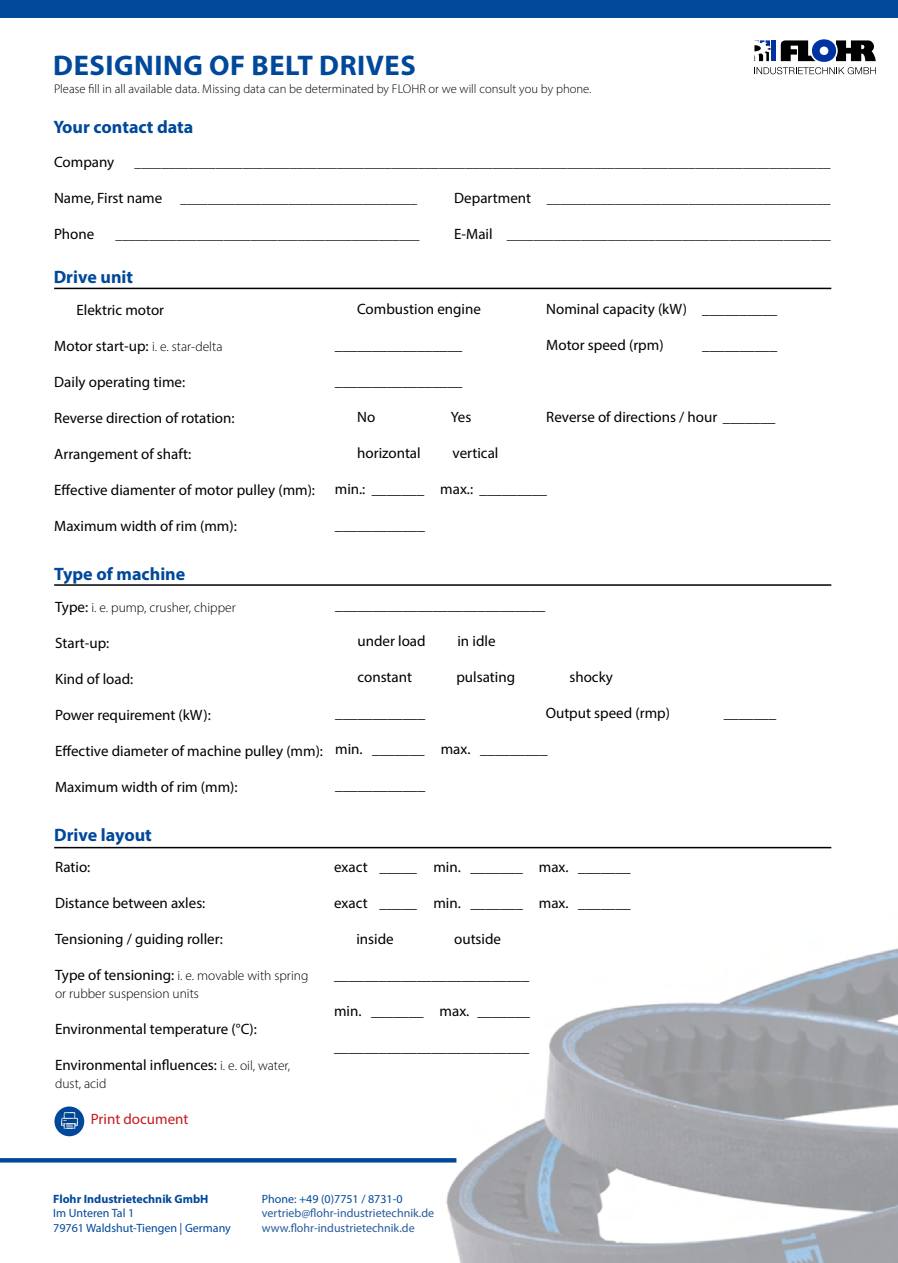
<style>
.page{position:relative;width:898px;height:1263px;background:#fff}
.page>*{position:absolute;margin:0;border:0;box-sizing:border-box;transform-origin:0 0}
.t1{font:700 28.5px "Myriad Pro";letter-spacing:.02em;color:#00489a}
.t2{font:700 18px "Myriad Pro";color:#00489a}
.t3{font:15px "Myriad Pro";color:#000}
.t4{font:15px "Myriad Pro";color:#c51a1b}
.t5{font:13.5px "Myriad Pro";color:#000}
.t6{font:13.5px/18px "Myriad Variable Concept";color:#000}
.t7{font:12.6px "Myriad Variable Concept";color:#000}
.t8{font:12px/14.4px "Myriad Pro";color:#00489a}
.t9{font:12px/14.4px "Myriad Pro";color:#275b9b}
.t10{font:700 12px "Myriad Pro";color:#00489a}
.s1{font-size:15px}
.s2{font-family:"Myriad Variable Concept";font-size:13.5px}
.s3{font-family:"Myriad Pro";font-size:15px}
</style>
<div class="page">
<svg style="left:754px;top:39px;width:121px;height:35px"></svg>
<img style="left:440px;top:846px;width:457px;height:417px">
<div style="left:0;top:0;width:897px;height:17px;background:#00489a"></div>
<hr style="left:54px;top:288px;width:777px;height:1px;background:#000">
<hr style="left:54px;top:584px;width:777px;height:2px;background:#000">
<hr style="left:54px;top:847px;width:777px;height:1px;background:#000">
<svg style="left:0;top:1158px;width:456px;height:4px;fill:#00489a"></svg>
<div style="left:54px;top:1106px;width:30px;height:30px;background:#00489a;border-radius:50%"></div>
<img style="left:61px;top:1113px;width:16px;height:16px">
<h1 class="t1" style="left:53px;top:47px;width:364px">DESIGNING OF BELT DRIVES</h1>
<p class="t7" style="left:54px;top:81px;width:538px">Please fill in all available data. Missing data can be determinated by FLOHR or we will consult you by phone.</p>
<p class="t2" style="left:53px;top:115px;width:141px">Your contact data</p>
<p class="t3" style="left:54px;top:153px;width:62px">Company</p>
<p class="t5" style="left:135px;top:154px;width:697px">_______________________________________________________________________________________________________</p>
<p class="t3" style="left:54px;top:189px;width:110px">Name, First name</p>
<p class="t5" style="left:180px;top:190px;width:238px">___________________________________</p>
<p class="t3" style="left:54px;top:225px;width:42px">Phone</p>
<p class="t5" style="left:115px;top:226px;width:305px">_____________________________________________</p>
<p class="t5" style="left:454px;top:190px;width:378px"><span class="s1">Department</span> __________________________________________</p>
<p class="t5" style="left:454px;top:226px;width:378px"><span class="s1">E-Mail</span> ________________________________________________</p>
<p class="t2" style="left:54px;top:265px;width:81px">Drive unit</p>
<p class="t3" style="left:76px;top:301px;width:89px">Elektric motor</p>
<p class="t3" style="left:54px;top:337px;width:170px">Motor start-up: <span class="s2">i. e. star-delta</span></p>
<p class="t3" style="left:54px;top:373px;width:132px">Daily operating time:</p>
<p class="t3" style="left:54px;top:409px;width:182px">Reverse direction of rotation:</p>
<p class="t3" style="left:54px;top:445px;width:138px">Arrangement of shaft:</p>
<p class="t3" style="left:54px;top:481px;width:262px">Effective diamenter of motor pulley (mm):</p>
<p class="t3" style="left:54px;top:517px;width:184px">Maximum width of rim (mm):</p>
<p class="t3" style="left:357px;top:300px;width:125px">Combustion engine</p>
<p class="t3" style="left:335px;top:336px;width:129px">_________________</p>
<p class="t3" style="left:335px;top:372px;width:129px">_________________</p>
<p class="t3" style="left:357px;top:408px;width:20px">No</p>
<p class="t3" style="left:451px;top:408px;width:22px">Yes</p>
<p class="t3" style="left:357px;top:444px;width:65px">horizontal</p>
<p class="t3" style="left:452px;top:444px;width:47px">vertical</p>
<p class="t3" style="left:335px;top:480px;width:214px">min.: _______ max.: _________</p>
<p class="t3" style="left:335px;top:516px;width:91px">____________</p>
<p class="t3" style="left:546px;top:300px;width:232px">Nominal capacity (kW) __________</p>
<p class="t3" style="left:546px;top:336px;width:119px">Motor speed (rpm)</p>
<p class="t3" style="left:702px;top:336px;width:76px">__________</p>
<p class="t3" style="left:546px;top:408px;width:231px">Reverse of directions / hour _______</p>
<p class="t2" style="left:54px;top:562px;width:133px">Type of machine</p>
<p class="t6" style="left:55px;top:598px;width:182px"><span class="s3">Type:</span> i. e. pump, crusher, chipper</p>
<p class="t3" style="left:55px;top:633px;width:56px">Start-up:</p>
<p class="t3" style="left:55px;top:669px;width:80px">Kind of load:</p>
<p class="t3" style="left:55px;top:705px;width:157px">Power requirement (kW):</p>
<p class="t3" style="left:55px;top:741px;width:269px">Effective diameter of machine pulley (mm):</p>
<p class="t3" style="left:55px;top:777px;width:184px">Maximum width of rim (mm):</p>
<p class="t3" style="left:335px;top:596px;width:211px">____________________________</p>
<p class="t3" style="left:357px;top:632px;width:70px">under load</p>
<p class="t3" style="left:457px;top:632px;width:40px">in idle</p>
<p class="t3" style="left:357px;top:668px;width:56px">constant</p>
<p class="t3" style="left:456px;top:668px;width:60px">pulsating</p>
<p class="t3" style="left:569px;top:668px;width:45px">shocky</p>
<p class="t3" style="left:335px;top:704px;width:91px">____________</p>
<p class="t3" style="left:545px;top:704px;width:126px">Output speed (rmp)</p>
<p class="t3" style="left:723px;top:704px;width:54px">_______</p>
<p class="t3" style="left:335px;top:740px;width:214px">min. _______ max. _________</p>
<p class="t3" style="left:335px;top:776px;width:91px">____________</p>
<p class="t2" style="left:54px;top:824px;width:99px">Drive layout</p>
<p class="t3" style="left:55px;top:858px;width:37px">Ratio:</p>
<p class="t3" style="left:55px;top:894px;width:152px">Distance between axles:</p>
<p class="t3" style="left:55px;top:930px;width:169px">Tensioning / guiding roller:</p>
<p class="t6" style="left:55px;top:966px;width:255px"><span class="s3">Type of tensioning:</span> i. e. movable with spring or rubber suspension units</p>
<p class="t3" style="left:55px;top:1020px;width:203px">Environmental temperature (°C):</p>
<p class="t3" style="left:55px;top:1056px;width:236px">Environmental influences: <span class="s2">i. e. oil, water,</span></p>
<p class="t6" style="left:55px;top:1074px;width:53px">dust, acid</p>
<p class="t4" style="left:91px;top:1110px;width:99px">Print document</p>
<p class="t3" style="left:334px;top:858px;width:298px">exact _____ min. _______ max. _______</p>
<p class="t3" style="left:334px;top:894px;width:298px">exact _____ min. _______ max. _______</p>
<p class="t3" style="left:356px;top:930px;width:39px">inside</p>
<p class="t3" style="left:454px;top:930px;width:48px">outside</p>
<p class="t3" style="left:334px;top:966px;width:196px">__________________________</p>
<p class="t3" style="left:334px;top:1002px;width:197px">min. _______ max. _______</p>
<p class="t3" style="left:334px;top:1038px;width:196px">__________________________</p>
<p class="t10" style="left:53px;top:1191px;width:157px">Flohr Industrietechnik GmbH</p>
<p class="t8" style="left:53px;top:1206px;width:179px">Im Unteren Tal 1<br>79761 Waldshut-Tiengen | Germany</p>
<p class="t8" style="left:262px;top:1192px;width:142px">Phone: +49 (0)7751 / 8731-0</p>
<p class="t9" style="left:262px;top:1206px;width:174px">vertrieb@flohr-industrietechnik.de www.flohr-industrietechnik.de</p>
</div>
